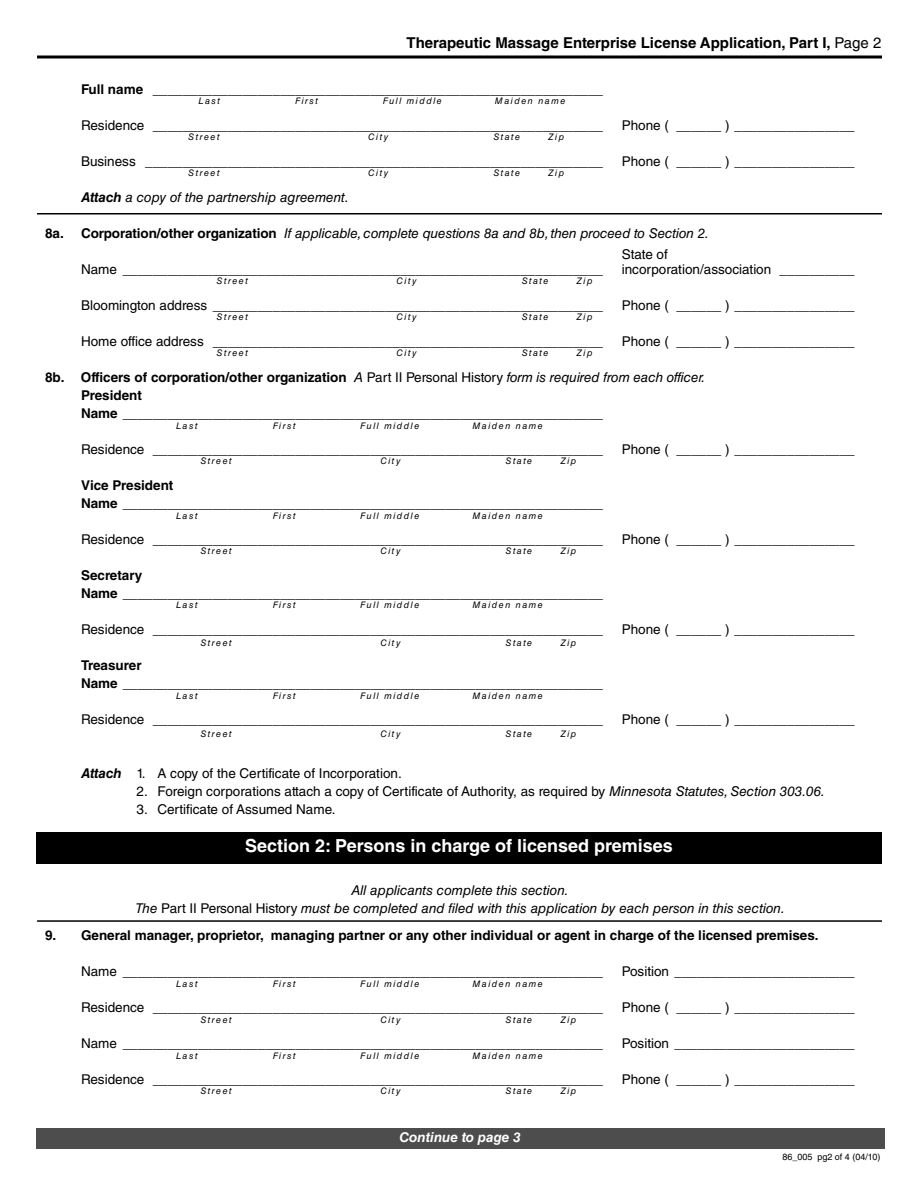
<style>
.page{position:relative;width:918px;height:1188px;background:#fff}
.page>*{position:absolute;margin:0;border:0;box-sizing:border-box;transform-origin:0 0}
.t1{font:700 18px "Helvetica LT Std";color:#fff}
.t2{font:700 15px "Helvetica LT Std";color:#000}
.t3{font:13.5px/18px "Helvetica LT Std";color:#000}
.t4{font:italic 13.5px/20.7px "Helvetica LT Std";color:#000}
.t5{font:700 13.5px "Helvetica LT Std";color:#000}
.t6{font:italic 700 13.5px "Helvetica LT Std";color:#fff}
.t7{font:italic 9px "Helvetica LT Std";letter-spacing:.165em;color:#000}
.t8{font:9px "Helvetica LT Std";color:#000}
.s1{font-weight:400}
.s2{font-weight:700}
.s3{font-weight:700;font-style:normal}
.s4{font-style:normal}
.s5{font-style:italic}
.s6{font-weight:700;font-style:italic}
</style>
<div class="page">
<hr style="left:37px;top:920px;width:845px;height:2px;background:#000">
<hr style="left:37px;top:56px;width:845px;height:2px;background:#000">
<hr style="left:37px;top:213px;width:845px;height:1px;background:#000">
<div style="left:36px;top:1128px;width:848px;height:21px;background:#4d4d4d"></div>
<div style="left:36px;top:832px;width:846px;height:32px;background:#000"></div>
<p class="t2" style="left:407px;top:38px;width:476px">Therapeutic Massage Enterprise License Application, Part I, <span class="s1">Page 2</span></p>
<p class="t3" style="left:81px;top:82px;width:524px"><span class="s2">Full name</span> ____________________________________________________________</p>
<p class="t3" style="left:81px;top:118px;width:524px">Residence ____________________________________________________________</p>
<p class="t3" style="left:622px;top:118px;width:234px">Phone ( ______ ) ________________</p>
<p class="t3" style="left:81px;top:154px;width:524px">Business _____________________________________________________________</p>
<p class="t3" style="left:622px;top:154px;width:234px">Phone ( ______ ) ________________</p>
<p class="t4" style="left:81px;top:189px;width:269px"><span class="s2">Attach</span> a copy of the partnership agreement.</p>
<p class="t4" style="left:622px;top:225px;width:89px;text-indent:-577px"><span class="s3">8a. Corporation/other organization</span> If applicable, complete questions 8a and 8b, then proceed to Section 2.<br><span class="s4">State of</span></p>
<p class="t3" style="left:81px;top:262px;width:524px">Name ________________________________________________________________</p>
<p class="t3" style="left:622px;top:262px;width:234px">incorporation/association __________</p>
<p class="t3" style="left:81px;top:298px;width:524px">Bloomington address ____________________________________________________</p>
<p class="t3" style="left:622px;top:298px;width:234px">Phone ( ______ ) ________________</p>
<p class="t3" style="left:81px;top:334px;width:524px">Home office address ____________________________________________________</p>
<p class="t3" style="left:622px;top:334px;width:234px">Phone ( ______ ) ________________</p>
<p class="t3" style="left:81px;top:370px;width:626px;text-indent:-36px"><span class="s2">8b. Officers of corporation/other organization</span> <span class="s5">A</span> Part II Personal History <span class="s5">form is required from each officer.<br></span><span class="s2">President<br>Name</span> ________________________________________________________________</p>
<p class="t3" style="left:81px;top:442px;width:524px">Residence ____________________________________________________________</p>
<p class="t3" style="left:622px;top:442px;width:234px">Phone ( ______ ) ________________</p>
<p class="t3" style="left:81px;top:478px;width:524px"><span class="s2">Vice President<br>Name</span> ________________________________________________________________</p>
<p class="t3" style="left:81px;top:532px;width:524px">Residence ____________________________________________________________</p>
<p class="t3" style="left:622px;top:532px;width:234px">Phone ( ______ ) ________________</p>
<p class="t3" style="left:81px;top:568px;width:524px"><span class="s2">Secretary<br>Name</span> ________________________________________________________________</p>
<p class="t3" style="left:81px;top:622px;width:524px">Residence ____________________________________________________________</p>
<p class="t3" style="left:622px;top:622px;width:234px">Phone ( ______ ) ________________</p>
<p class="t3" style="left:81px;top:658px;width:524px"><span class="s2">Treasurer<br>Name</span> ________________________________________________________________</p>
<p class="t3" style="left:81px;top:712px;width:524px">Residence ____________________________________________________________</p>
<p class="t3" style="left:622px;top:712px;width:234px">Phone ( ______ ) ________________</p>
<p class="t7" style="left:199px;top:98px;width:23px">Last</p>
<p class="t7" style="left:295px;top:98px;width:24px">First</p>
<p class="t7" style="left:383px;top:98px;width:61px">Full middle</p>
<p class="t7" style="left:495px;top:98px;width:72px">Maiden name</p>
<p class="t7" style="left:188px;top:134px;width:33px">Street</p>
<p class="t7" style="left:368px;top:134px;width:22px">City</p>
<p class="t7" style="left:493px;top:134px;width:28px">State</p>
<p class="t7" style="left:548px;top:134px;width:17px">Zip</p>
<p class="t7" style="left:188px;top:170px;width:33px">Street</p>
<p class="t7" style="left:368px;top:170px;width:22px">City</p>
<p class="t7" style="left:493px;top:170px;width:28px">State</p>
<p class="t7" style="left:548px;top:170px;width:17px">Zip</p>
<p class="t7" style="left:217px;top:278px;width:33px">Street</p>
<p class="t7" style="left:397px;top:278px;width:22px">City</p>
<p class="t7" style="left:522px;top:278px;width:28px">State</p>
<p class="t7" style="left:577px;top:278px;width:17px">Zip</p>
<p class="t7" style="left:217px;top:313px;width:33px">Street</p>
<p class="t7" style="left:397px;top:313px;width:22px">City</p>
<p class="t7" style="left:522px;top:313px;width:28px">State</p>
<p class="t7" style="left:577px;top:313px;width:17px">Zip</p>
<p class="t7" style="left:217px;top:349px;width:33px">Street</p>
<p class="t7" style="left:397px;top:349px;width:22px">City</p>
<p class="t7" style="left:522px;top:349px;width:28px">State</p>
<p class="t7" style="left:577px;top:349px;width:17px">Zip</p>
<p class="t7" style="left:176px;top:422px;width:23px">Last</p>
<p class="t7" style="left:273px;top:422px;width:24px">First</p>
<p class="t7" style="left:360px;top:422px;width:61px">Full middle</p>
<p class="t7" style="left:472px;top:422px;width:72px">Maiden name</p>
<p class="t7" style="left:200px;top:458px;width:33px">Street</p>
<p class="t7" style="left:380px;top:458px;width:22px">City</p>
<p class="t7" style="left:506px;top:458px;width:28px">State</p>
<p class="t7" style="left:560px;top:458px;width:17px">Zip</p>
<p class="t7" style="left:176px;top:512px;width:23px">Last</p>
<p class="t7" style="left:273px;top:512px;width:24px">First</p>
<p class="t7" style="left:360px;top:512px;width:61px">Full middle</p>
<p class="t7" style="left:472px;top:512px;width:72px">Maiden name</p>
<p class="t7" style="left:200px;top:548px;width:33px">Street</p>
<p class="t7" style="left:380px;top:548px;width:22px">City</p>
<p class="t7" style="left:506px;top:548px;width:28px">State</p>
<p class="t7" style="left:560px;top:548px;width:17px">Zip</p>
<p class="t7" style="left:176px;top:602px;width:23px">Last</p>
<p class="t7" style="left:273px;top:602px;width:24px">First</p>
<p class="t7" style="left:360px;top:602px;width:61px">Full middle</p>
<p class="t7" style="left:472px;top:602px;width:72px">Maiden name</p>
<p class="t7" style="left:200px;top:640px;width:33px">Street</p>
<p class="t7" style="left:380px;top:640px;width:22px">City</p>
<p class="t7" style="left:506px;top:640px;width:28px">State</p>
<p class="t7" style="left:560px;top:640px;width:17px">Zip</p>
<p class="t7" style="left:176px;top:692px;width:23px">Last</p>
<p class="t7" style="left:273px;top:692px;width:24px">First</p>
<p class="t7" style="left:360px;top:692px;width:61px">Full middle</p>
<p class="t7" style="left:472px;top:692px;width:72px">Maiden name</p>
<p class="t7" style="left:200px;top:731px;width:33px">Street</p>
<p class="t7" style="left:380px;top:731px;width:22px">City</p>
<p class="t7" style="left:506px;top:731px;width:28px">State</p>
<p class="t7" style="left:560px;top:731px;width:17px">Zip</p>
<p class="t3" style="left:81px;top:766px;width:322px"><span class="s6">Attach</span> 1. A copy of the Certificate of Incorporation.</p>
<p class="t3" style="left:136px;top:784px;width:690px">2. Foreign corporations attach a copy of Certificate of Authority, as required by <span class="s5">Minnesota Statutes, Section 303.06.</span></p>
<p class="t3" style="left:136px;top:802px;width:201px">3. Certificate of Assumed Name.</p>
<h1 class="t1" style="left:245px;top:839px;width:429px">Section 2: Persons in charge of licensed premises</h1>
<p class="t4" style="left:135px;top:883px;width:651px;line-height:18px;text-align:center">All applicants complete this section.<br>The <span class="s4">Part II Personal History</span> must be completed and filed with this application by each person in this section.</p>
<p class="t5" style="left:45px;top:931px;width:775px">9. General manager, proprietor, managing partner or any other individual or agent in charge of the licensed premises.</p>
<p class="t3" style="left:81px;top:964px;width:524px">Name ________________________________________________________________</p>
<p class="t3" style="left:622px;top:964px;width:234px">Position ________________________</p>
<p class="t3" style="left:81px;top:1000px;width:524px">Residence ____________________________________________________________</p>
<p class="t3" style="left:622px;top:1000px;width:234px">Phone ( ______ ) ________________</p>
<p class="t3" style="left:81px;top:1036px;width:524px">Name ________________________________________________________________</p>
<p class="t3" style="left:622px;top:1036px;width:234px">Position ________________________</p>
<p class="t3" style="left:81px;top:1072px;width:524px">Residence ____________________________________________________________</p>
<p class="t3" style="left:622px;top:1072px;width:234px">Phone ( ______ ) ________________</p>
<p class="t7" style="left:176px;top:981px;width:23px">Last</p>
<p class="t7" style="left:273px;top:981px;width:24px">First</p>
<p class="t7" style="left:360px;top:981px;width:61px">Full middle</p>
<p class="t7" style="left:472px;top:981px;width:72px">Maiden name</p>
<p class="t7" style="left:200px;top:1016px;width:33px">Street</p>
<p class="t7" style="left:380px;top:1016px;width:22px">City</p>
<p class="t7" style="left:506px;top:1016px;width:28px">State</p>
<p class="t7" style="left:560px;top:1016px;width:17px">Zip</p>
<p class="t7" style="left:176px;top:1052px;width:23px">Last</p>
<p class="t7" style="left:273px;top:1052px;width:24px">First</p>
<p class="t7" style="left:360px;top:1052px;width:61px">Full middle</p>
<p class="t7" style="left:472px;top:1052px;width:72px">Maiden name</p>
<p class="t7" style="left:200px;top:1088px;width:33px">Street</p>
<p class="t7" style="left:380px;top:1088px;width:22px">City</p>
<p class="t7" style="left:506px;top:1088px;width:28px">State</p>
<p class="t7" style="left:560px;top:1088px;width:17px">Zip</p>
<p class="t6" style="left:400px;top:1132px;width:123px">Continue to page 3</p>
<p class="t8" style="left:782px;top:1154px;width:100px">86_005 pg2 of 4 (04/10)</p>
</div>
